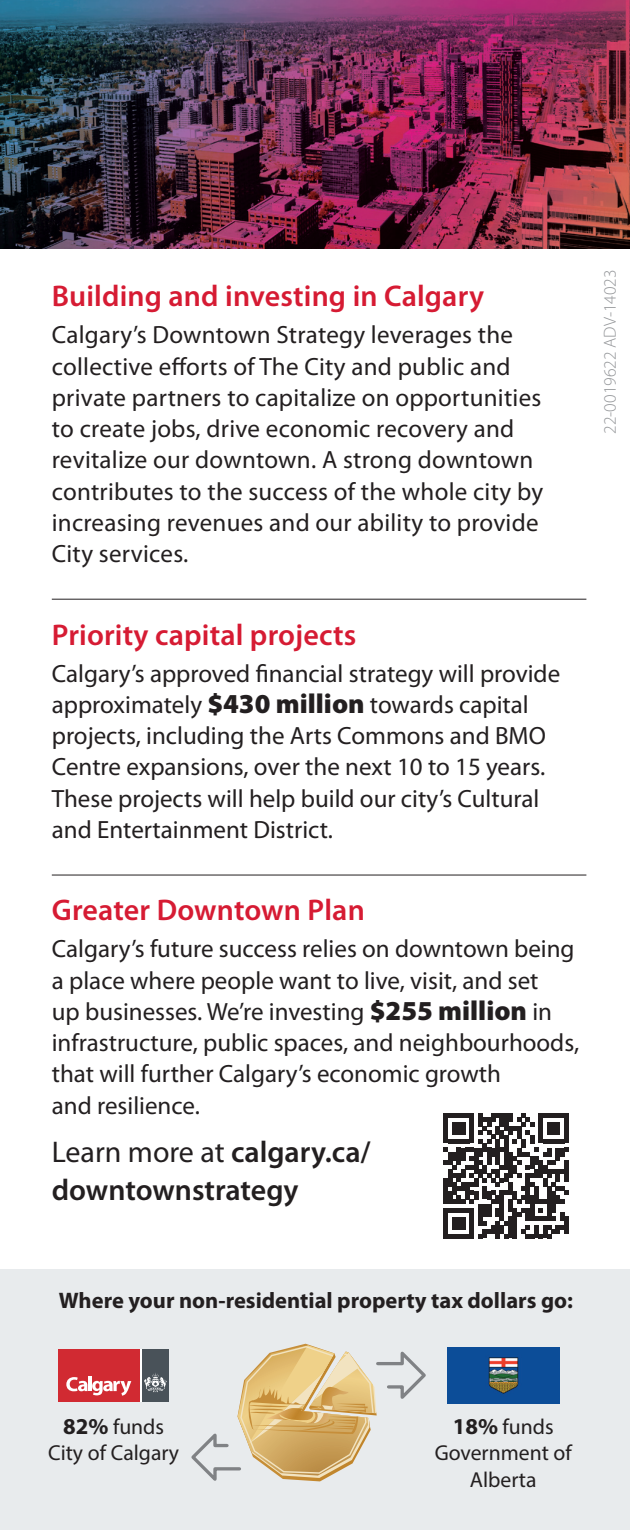
<style>
.page{position:relative;width:630px;height:1530px;background:#fff}
.page>*{position:absolute;margin:0;border:0;box-sizing:border-box;transform-origin:0 0}
.t1{font:600 30px "Myriad Pro";letter-spacing:.005em;color:#d61b33}
.BODY{font:600 30px/37.5px "Myriad Pro";color:#231f20}
.BODY-2{font:25px/31.2px "Myriad Pro";color:#231f20}
.t2{font:700 22.5px "Myriad Pro";color:#231f20}
.t3{font:21.75px/26px "Myriad Pro";color:#231f20;text-align:center}
.t4{font:300 17.5px "Myriad Pro";color:#939598}
.s1{font-weight:900;font-size:27.5px}
.s2{font-weight:400}
.s3{font-weight:700;font-size:22.75px}
</style>
<div class="page">
<img style="left:0;top:0;width:630px;height:249px">
<hr style="left:52px;top:599px;width:534px;height:1px;background:#231f20">
<hr style="left:52px;top:875px;width:534px;height:1px;background:#231f20">
<svg style="left:444px;top:1113px;width:125px;height:125px"></svg>
<div style="left:564px;top:1217px;width:5px;height:17px;background:#231f20"></div>
<div style="left:0;top:1269px;width:630px;height:261px;background:#e8ebed"></div>
<img style="left:447px;top:1348px;width:112px;height:55px">
<div style="left:58px;top:1349px;width:82px;height:53px;background:#d12a32"></div>
<div style="left:141px;top:1349px;width:28px;height:53px;background:#495259"></div>
<svg style="left:66px;top:1377px;width:65px;height:19px"></svg>
<hr style="left:140px;top:1349px;width:1px;height:53px;background:#fff">
<svg style="left:144px;top:1373px;width:23px;height:19px"></svg>
<svg style="left:191px;top:1343px;width:235px;height:139px"></svg>
<p class="t1" style="left:52px;top:277px;width:434px">Building and investing in Calgary</p>
<p class="BODY-2" style="left:52px;top:319px;width:493px">Calgary’s Downtown Strategy leverages the collective efforts of The City and public and private partners to capitalize on opportunities to create jobs, drive economic recovery and revitalize our downtown. A strong downtown contributes to the success of the whole city by increasing revenues and our ability to provide City services.</p>
<p class="t1" style="left:52px;top:615px;width:306px">Priority capital projects</p>
<p class="BODY-2" style="left:52px;top:657px;width:510px">Calgary’s approved financial strategy will provide approximately <span class="s1">$430 million</span> towards capital projects, including the Arts Commons and BMO Centre expansions, over the next 10 to 15 years.<br>These projects will help build our city’s Cultural and Entertainment District.</p>
<p class="t1" style="left:52px;top:891px;width:315px">Greater Downtown Plan</p>
<p class="BODY-2" style="left:52px;top:933px;width:529px">Calgary’s future success relies on downtown being a place where people want to live, visit, and set<br>up businesses. We’re investing <span class="s1">$255 million</span> in infrastructure, public spaces, and neighbourhoods, that will further Calgary’s economic growth<br>and resilience.</p>
<p class="BODY" style="left:52px;top:1133px;width:320px"><span class="s2">Learn more at</span> calgary.ca/ downtownstrategy</p>
<p class="t4" style="left:599px;top:434px;width:166px;rotate:-90deg">22-0019622 ADV-14023</p>
<p class="t2" style="left:59px;top:1286px;width:516px">Where your non-residential property tax dollars go:</p>
<p class="t3" style="left:48px;top:1414px;width:133px"><span class="s3">82%</span> funds<br>City of Calgary</p>
<p class="t3" style="left:435px;top:1414px;width:139px"><span class="s3">18%</span> funds<br>Government of<br>Alberta</p>
</div>
